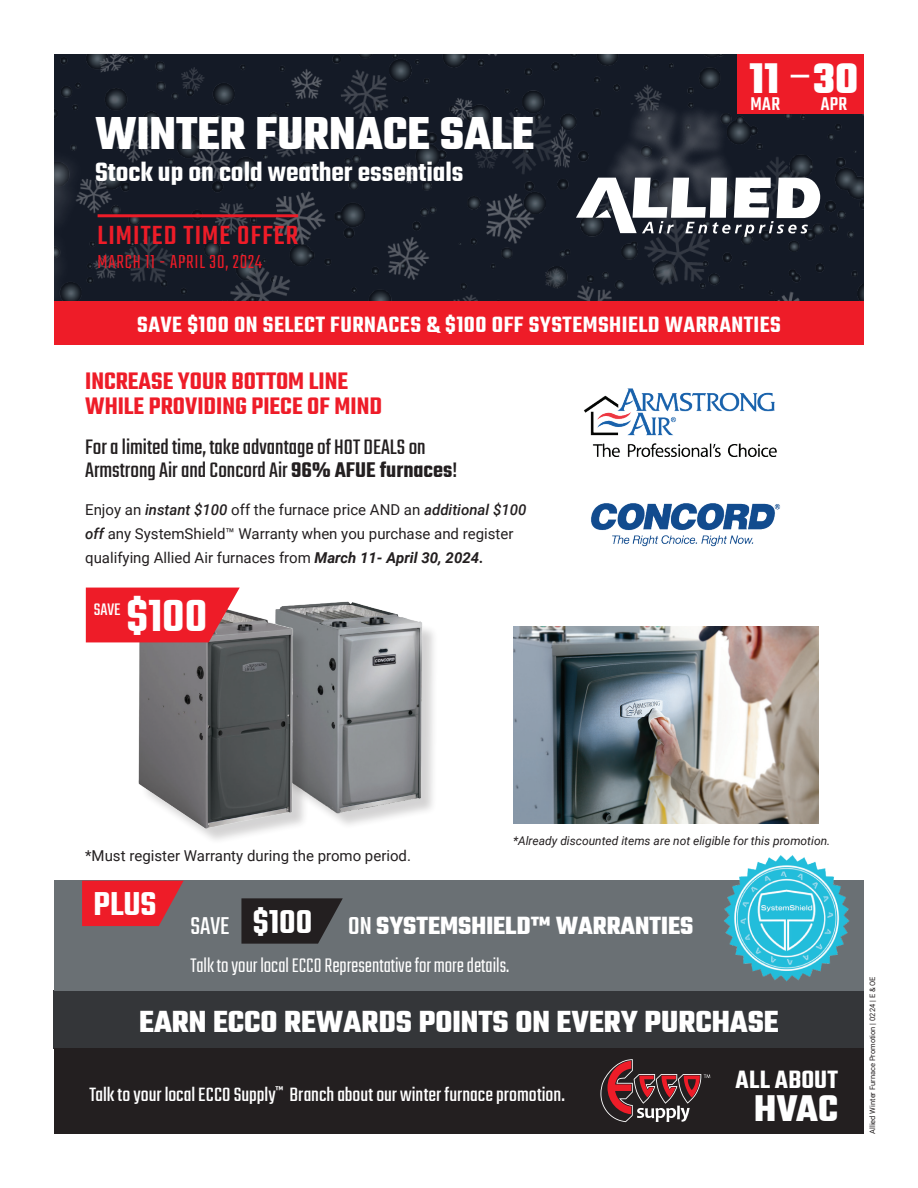
<style>
.page{position:relative;width:918px;height:1188px;background:#fff}
.page>*{position:absolute;margin:0;border:0;box-sizing:border-box;transform-origin:0 0}
.t1{font:700 49.8px "Teko";color:#fff}
.t2{font:600 49.05px "Teko";color:#fff}
.t3{font:700 46.35px "Teko";color:#fff}
.t4{font:700 40.2px "Teko";color:#fff}
.t5{font:600 36.15px "Teko";color:#fff}
.t6{font:500 33.3px "Teko";color:#fff}
.t7{font:700 33px "Teko";color:#fff}
.t8{font:600 28.95px "Teko";color:#fff}
.t9{font:500 28.8px "Teko";letter-spacing:.04em;color:#ee1c28}
.t10{font:600 27.3px "Teko";letter-spacing:.015em;color:#fff}
.t11{font:700 27px "Teko";color:#fff}
.t12{font:600 26.1px/24.6px "Teko";color:#ee1c28}
.t13{font:600 24.15px "Teko";letter-spacing:.02em;color:#fff}
.t14{font:23.1px/23.1px "Teko";color:#231f20}
.t15{font:300 21.75px "Teko";color:#fff}
.t16{font:21.3px "Teko";color:#fff}
.t17{font:300 20.85px "Teko";letter-spacing:.04em;color:#ee1c28}
.t18{font:500 20.25px "Teko";letter-spacing:.015em;color:#fff}
.t19{font:18.45px "Teko";color:#fff}
.t20{font:15px/24px "Roboto";color:#231f20}
.t21{font:italic 12px "Roboto";color:#231f20}
.t22{font:7.5px "Roboto";color:#231f20}
.s1{font-weight:600}
.s2{font-weight:500;font-style:italic}
.s3{font-weight:700;font-style:italic}
.s4{font-weight:400}
.s5{font-weight:600;font-size:36px}
.s6{font-weight:500}
</style>
<div class="page">
<div style="left:54px;top:991px;width:810px;height:58px;background:#343639"></div>
<img style="left:54px;top:54px;width:810px;height:247px">
<div style="left:54px;top:1049px;width:810px;height:85px;background:#231f20"></div>
<svg style="left:600px;top:1059px;width:110px;height:63px"></svg>
<svg style="left:576px;top:178px;width:244px;height:59px"></svg>
<div style="left:54px;top:880px;width:810px;height:111px;background:#6a7074"></div>
<svg style="left:241px;top:898px;width:102px;height:46px;background:#2d2a2b"></svg>
<div style="left:54px;top:301px;width:810px;height:43px;background:#ee1c28"></div>
<img style="left:724px;top:855px;width:126px;height:126px">
<img style="left:584px;top:388px;width:193px;height:69px">
<img style="left:591px;top:503px;width:190px;height:44px">
<svg style="left:82px;top:881px;width:102px;height:45px;background:#dd2631"></svg>
<hr style="left:98px;top:214px;width:200px;height:3px;background:#ee1c28">
<img style="left:513px;top:627px;width:305px;height:197px">
<img style="left:306px;top:601px;width:126px;height:223px">
<img style="left:126px;top:604px;width:180px;height:236px">
<svg style="left:86px;top:588px;width:154px;height:54px;background:#e62833"></svg>
<div style="left:737px;top:54px;width:127px;height:59px;background:#ee1c28"></div>
<h3 class="t3" style="left:749px;top:48px;width:111px">11 30</h3>
<h3 class="t6" style="left:790px;top:56px;width:21px">—</h3>
<h1 class="t1" style="left:95px;top:101px;width:441px">WINTER FURNACE SALE</h1>
<h3 class="t8" style="left:95px;top:154px;width:370px">Stock up on cold weather essentials</h3>
<h3 class="t9" style="left:98px;top:219px;width:202px">LIMITED TIME OFFER</h3>
<h3 class="t17" style="left:98px;top:250px;width:166px">MARCH 11 - APRIL 30, 2024</h3>
<h3 class="t18" style="left:751px;top:92px;width:31px">MAR</h3>
<h3 class="t18" style="left:821px;top:92px;width:28px">APR</h3>
<h3 class="t13" style="left:137px;top:310px;width:645px">SAVE $100 ON SELECT FURNACES &amp; $100 OFF SYSTEMSHIELD WARRANTIES</h3>
<h3 class="t12" style="left:85px;top:371px;width:298px">INCREASE YOUR BOTTOM LINE<br>WHILE PROVIDING PIECE OF MIND</h3>
<h3 class="t14" style="left:85px;top:437px;width:374px">For a limited time, take advantage of HOT DEALS on<br>Armstrong Air and Concord Air <span class="s1">96% AFUE furnaces</span>!</h3>
<p class="t20" style="left:85px;top:498px;width:443px">Enjoy an <span class="s2">instant $100</span> off the furnace price AND an <span class="s2">additional $100 off</span> any SystemShield™ Warranty when you purchase and register qualifying Allied Air furnaces from <span class="s3">March 11- April 30, 2024.</span></p>
<h2 class="t2" style="left:127px;top:586px;width:82px">$100</h2>
<p class="t19" style="left:94px;top:599px;width:28px">SAVE</p>
<p class="t20" style="left:85px;top:843px;width:327px">*Must register Warranty during the promo period.</p>
<p class="t21" style="left:513px;top:833px;width:319px">*Already discounted items are not eligible for this promotion.</p>
<h3 class="t5" style="left:94px;top:882px;width:64px">PLUS</h3>
<h3 class="t11" style="left:190px;top:908px;width:504px"><span class="s4">SAVE</span> <span class="s5">$100</span> <span class="s6">ON</span> SYSTEMSHIELD™ WARRANTIES</h3>
<h3 class="t15" style="left:190px;top:953px;width:320px">Talk to your local ECCO Representative for more details.</h3>
<h3 class="t7" style="left:139px;top:1001px;width:641px">EARN ECCO REWARDS POINTS ON EVERY PURCHASE</h3>
<h3 class="t16" style="left:90px;top:1083px;width:477px">Talk to your local ECCO Supply<sup>™</sup> Branch about our winter furnace promotion.</h3>
<h3 class="t10" style="left:736px;top:1063px;width:104px">ALL ABOUT</h3>
<h3 class="t4" style="left:754px;top:1082px;width:86px">HVAC</h3>
<p class="t22" style="left:867px;top:1134px;width:159px;rotate:-90deg">Allied Winter Furnace Promotion | 0224 | E &amp; OE</p>
</div>
